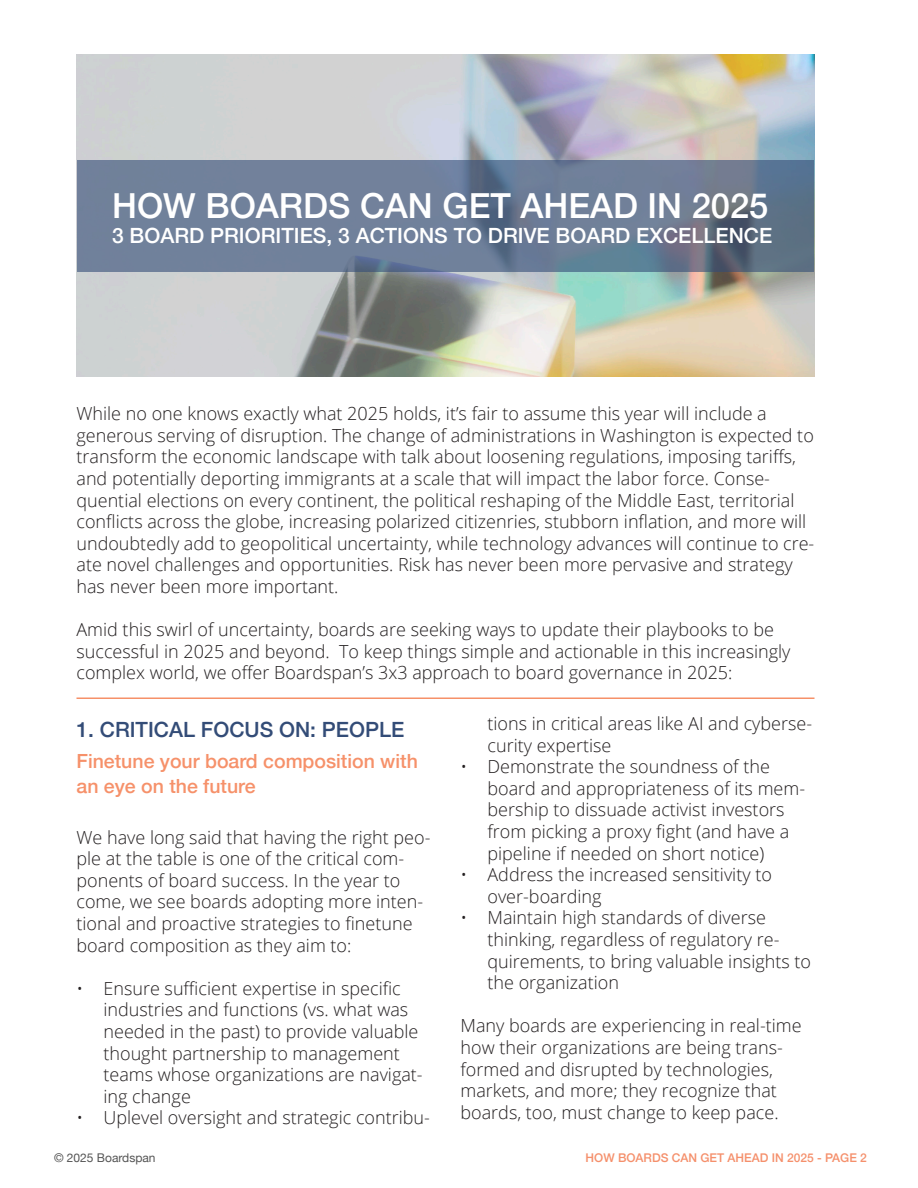
<style>
.page{position:relative;width:918px;height:1188px;background:#fff}
.page>*{position:absolute;margin:0;border:0;box-sizing:border-box;transform-origin:0 0}
.t1{font:500 34.5px "Helvetica Neue";color:#fff}
.t2{font:500 21px "Helvetica Neue";color:#fff}
.t3{font:500 21px "Helvetica Neue";color:#334c77}
.t4{font:500 19.5px/25.2px "Helvetica Neue";color:#f6916a}
.t5{font:300 18px/21.6px "Open Sans";color:#231f20}
.t6{font:500 12px "Helvetica Neue";color:#f5906c}
.t7{font:12px "Helvetica Neue";color:#555}
</style>
<div class="page">
<img style="left:76px;top:55px;width:738px;height:321px">
<svg style="left:77px;top:160px;width:737px;height:112px;background:#6b7b94"></svg>
<hr style="left:76px;top:698px;width:738px;height:1px;background:#f69169">
<p class="t1" style="left:112px;top:178px;width:658px">HOW BOARDS CAN GET AHEAD IN 2025</p>
<p class="t2" style="left:112px;top:219px;width:662px">3 BOARD PRIORITIES, 3 ACTIONS TO DRIVE BOARD EXCELLENCE</p>
<p class="t5" style="left:76px;top:402px;width:739px">While no one knows exactly what 2025 holds, it’s fair to assume this year will include a generous serving of disruption. The change of administrations in Washington is expected to transform the economic landscape with talk about loosening regulations, imposing tariffs, and potentially deporting immigrants at a scale that will impact the labor force. Conse&shy;quential elections on every continent, the political reshaping of the Middle East, territorial conflicts across the globe, increasing polarized citizenries, stubborn inflation, and more will undoubtedly add to geopolitical uncertainty, while technology advances will continue to cre&shy;ate novel challenges and opportunities. Risk has never been more pervasive and strategy has never been more important.</p>
<p class="t5" style="left:76px;top:618px;width:716px">Amid this swirl of uncertainty, boards are seeking ways to update their playbooks to be successful in 2025 and beyond. To keep things simple and actionable in this increasingly complex world, we offer Boardspan’s 3x3 approach to board governance in 2025:</p>
<p class="t5" style="left:488px;top:712px;width:326px">tions in critical areas like AI and cyberse&shy;curity expertise</p>
<p class="t5" style="left:488px;top:755px;width:319px;text-indent:-27px">• Demonstrate the soundness of the board and appropriateness of its mem&shy;bership to dissuade activist investors from picking a proxy fight (and have a pipeline if needed on short notice)</p>
<p class="t5" style="left:488px;top:863px;width:286px;text-indent:-27px">• Address the increased sensitivity to over-boarding</p>
<p class="t5" style="left:488px;top:907px;width:325px;text-indent:-27px">• Maintain high standards of diverse thinking, regardless of regulatory re&shy;quirements, to bring valuable insights to the organization</p>
<p class="t5" style="left:460px;top:1015px;width:343px">Many boards are experiencing in real-time how their organizations are being trans&shy;formed and disrupted by technologies, markets, and more; they recognize that boards, too, must change to keep pace.</p>
<p class="t7" style="left:54px;top:1149px;width:103px">© 2025 Boardspan</p>
<p class="t6" style="left:586px;top:1148px;width:283px">HOW BOARDS CAN GET AHEAD IN 2025 - PAGE 2</p>
<p class="t3" style="left:76px;top:712px;width:329px">1. CRITICAL FOCUS ON: PEOPLE</p>
<p class="t4" style="left:76px;top:747px;width:343px">Finetune your board composition with an eye on the future</p>
<p class="t5" style="left:76px;top:826px;width:356px">We have long said that having the right peo&shy;ple at the table is one of the critical com&shy;ponents of board success. In the year to come, we see boards adopting more inten&shy;tional and proactive strategies to finetune board composition as they aim to:</p>
<p class="t5" style="left:104px;top:977px;width:321px;text-indent:-27px">• Ensure sufficient expertise in specific industries and functions (vs. what was needed in the past) to provide valuable thought partnership to management teams whose organizations are navigat&shy;ing change</p>
<p class="t5" style="left:76px;top:1107px;width:355px">• Uplevel oversight and strategic contribu-</p>
</div>
